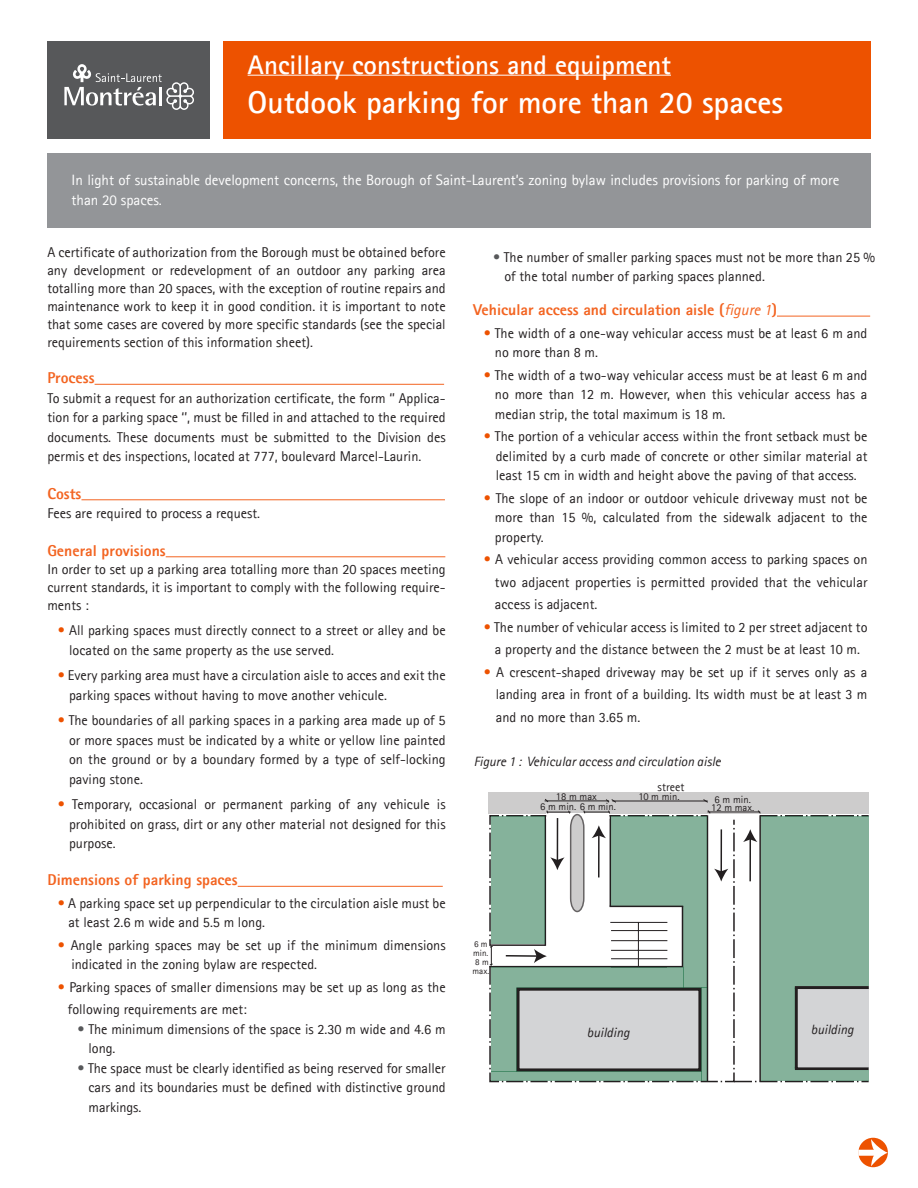
<style>
.page{position:relative;width:918px;height:1188px;background:#fff}
.page>*{position:absolute;margin:0;border:0;box-sizing:border-box;transform-origin:0 0}
.t1{font:700 31.5px "Agfa Rotis Sans Serif";color:#fff}
.t2{font:700 27px "Agfa Rotis Sans Serif";color:#fff}
.t3{font:800 15.75px "Agfa Rotis Sans Serif";color:#f36421}
.t4{font:15px/19.5px "Agfa Rotis Sans Serif";letter-spacing:-.005em;color:#fff}
.t5{font:14.25px/19.5px "Agfa Rotis Sans Serif";color:#231f20;text-align:justify}
.t6{font:italic 13.5px "Agfa Rotis Sans Serif";color:#231f20}
.t7{font:12px "Agfa Rotis Sans Serif";color:#231f20}
.t8{font:10.5px/7.5px "Agfa Rotis Sans Serif";color:#231f20;text-align:center}
.t9{font:9px/9px "Agfa Rotis Sans Serif";color:#231f20;text-align:center}
.s1{color:#ed5200}
.s2{color:#57585a}
.s3{font-weight:400;font-style:italic}
</style>
<div class="page">
<div style="left:223px;top:41px;width:648px;height:97px;background:#ed5200"></div>
<div style="left:47px;top:153px;width:824px;height:74px;background:#939598"></div>
<hr style="left:95px;top:384px;width:349px;height:1px;background:#f36421">
<hr style="left:81px;top:500px;width:364px;height:1px;background:#f36421">
<hr style="left:166px;top:557px;width:279px;height:1px;background:#f36421">
<hr style="left:248px;top:75px;width:423px;height:1px;background:#fff">
<div style="left:47px;top:41px;width:163px;height:97px;background:#57585a"></div>
<svg style="left:64px;top:64px;width:130px;height:46px"></svg>
<div style="left:858px;top:1138px;width:30px;height:29px;background:#ed5200;border-radius:50%"></div>
<div style="left:858px;top:1150px;width:19px;height:6px;background:#fff"></div>
<svg style="left:871px;top:1139px;width:17px;height:27px"></svg>
<hr style="left:777px;top:316px;width:93px;height:1px;background:#f36421">
<hr style="left:238px;top:886px;width:205px;height:1px;background:#f36421">
<div style="left:488px;top:792px;width:381px;height:22px;background:#cdcccc"></div>
<hr style="left:545px;top:801px;width:64px;height:1px;background:#231f20">
<svg style="left:544px;top:799px;width:5px;height:4px"></svg>
<hr style="left:612px;top:801px;width:96px;height:1px;background:#231f20">
<svg style="left:702px;top:799px;width:6px;height:4px"></svg>
<svg style="left:605px;top:799px;width:12px;height:4px"></svg>
<svg style="left:489px;top:810px;width:380px;height:273px"></svg>
<hr style="left:610px;top:906px;width:73px;height:1px;background:#231f20">
<hr style="left:682px;top:906px;width:1px;height:61px;background:#231f20">
<h2 class="t2" style="left:248px;top:47px;width:425px">Ancillary constructions and equipment</h2>
<h1 class="t1" style="left:248px;top:82px;width:537px">Outdook parking for more than 20 spaces</h1>
<p class="t4" style="left:72px;top:170px;width:769px">In light of sustainable development concerns, the Borough of Saint-Laurent’s zoning bylaw includes provisions for parking of more than 20 spaces.</p>
<p class="t5" style="left:47px;top:243px;width:400px;line-height:18px">A certificate of authorization from the Borough must be obtained before any development or redevelopment of an outdoor any parking area totalling more than 20 spaces, with the exception of routine repairs and maintenance work to keep it in good condition. it is important to note that some cases are covered by more specific standards (see the special requirements section of this information sheet).</p>
<p class="t3" style="left:47px;top:368px;width:49px">Process</p>
<p class="t5" style="left:47px;top:388px;width:400px">To submit a request for an authorization certificate, the form ‘’ Applica&shy;tion for a parking space ‘’, must be filled in and attached to the required documents. These documents must be submitted to the Division des permis et des inspections, located at 777, boulevard Marcel-Laurin.</p>
<p class="t3" style="left:47px;top:483px;width:36px">Costs</p>
<p class="t5" style="left:47px;top:504px;width:214px">Fees are required to process a request.</p>
<p class="t3" style="left:47px;top:540px;width:120px">General provisions</p>
<p class="t5" style="left:47px;top:560px;width:400px;line-height:18px">In order to set up a parking area totalling more than 20 spaces meeting current standards, it is important to comply with the following require&shy;ments :</p>
<p class="t5" style="left:69px;top:621px;width:378px;text-indent:-11px"><span class="s1">•</span> All parking spaces must directly connect to a street or alley and be located on the same property as the use served.</p>
<p class="t5" style="left:69px;top:666px;width:378px;text-indent:-11px"><span class="s1">•</span> Every parking area must have a circulation aisle to acces and exit the parking spaces without having to move another vehicule.</p>
<p class="t5" style="left:69px;top:711px;width:378px;text-indent:-11px"><span class="s1">•</span> The boundaries of all parking spaces in a parking area made up of 5 or more spaces must be indicated by a white or yellow line painted on the ground or by a boundary formed by a type of self-locking paving stone.</p>
<p class="t5" style="left:69px;top:795px;width:378px;text-indent:-11px"><span class="s1">•</span> Temporary, occasional or permanent parking of any vehicule is prohibited on grass, dirt or any other material not designed for this purpose.</p>
<p class="t5" style="left:504px;top:247px;width:372px;text-indent:-11px"><span class="s2">•</span> The number of smaller parking spaces must not be more than 25 % of the total number of parking spaces planned.</p>
<p class="t3" style="left:473px;top:300px;width:305px">Vehicular access and circulation aisle (<span class="s3">figure 1</span>)</p>
<p class="t5" style="left:495px;top:323px;width:374px;text-indent:-11px"><span class="s1">•</span> The width of a one-way vehicular access must be at least 6 m and no more than 8 m.</p>
<p class="t5" style="left:495px;top:365px;width:374px;text-indent:-11px"><span class="s1">•</span> The width of a two-way vehicular access must be at least 6 m and no more than 12 m. However, when this vehicular access has a median strip, the total maximum is 18 m.</p>
<p class="t5" style="left:496px;top:426px;width:373px;text-indent:-12px"><span class="s1">•</span> The portion of a vehicular access within the front setback must be delimited by a curb made of concrete or other similar material at least 15 cm in width and height above the paving of that access.</p>
<p class="t5" style="left:495px;top:488px;width:374px;text-indent:-11px"><span class="s1">•</span> The slope of an indoor or outdoor vehicule driveway must not be more than 15 %, calculated from the sidewalk adjacent to the property.</p>
<p class="t5" style="left:495px;top:548px;width:374px;line-height:22.5px;text-indent:-11px"><span class="s1">•</span> A vehicular access providing common access to parking spaces on two adjacent properties is permitted provided that the vehicular access is adjacent.</p>
<p class="t5" style="left:484px;top:615px;width:385px;line-height:22.5px;text-align:center"><span class="s1">•</span> The number of vehicular access is limited to 2 per street adjacent to a property and the distance between the 2 must be at least 10 m.</p>
<p class="t5" style="left:496px;top:660px;width:373px;line-height:22.5px;text-indent:-12px"><span class="s1">•</span> A crescent-shaped driveway may be set up if it serves only as a landing area in front of a building. Its width must be at least 3 m and no more than 3.65 m.</p>
<p class="t6" style="left:474px;top:754px;width:249px">Figure 1 : Vehicular access and circulation aisle</p>
<p class="t7" style="left:658px;top:780px;width:28px">street</p>
<p class="t8" style="left:638px;top:793px;width:43px">10 m min.</p>
<p class="t8" style="left:556px;top:793px;width:43px">18 m max</p>
<p class="t8" style="left:711px;top:796px;width:45px">6 m min.<br>12 m max.</p>
<p class="t8" style="left:540px;top:803px;width:77px">6 m min. 6 m min.</p>
<p class="t3" style="left:47px;top:870px;width:192px">Dimensions of parking spaces</p>
<p class="t5" style="left:68px;top:893px;width:379px;text-indent:-11px"><span class="s1">•</span> A parking space set up perpendicular to the circulation aisle must be at least 2.6 m wide and 5.5 m long.</p>
<p class="t5" style="left:71px;top:935px;width:376px;text-indent:-14px"><span class="s1">•</span> Angle parking spaces may be set up if the minimum dimensions indicated in the zoning bylaw are respected.</p>
<p class="t5" style="left:68px;top:976px;width:379px;line-height:22.5px;text-indent:-10px"><span class="s1">•</span> Parking spaces of smaller dimensions may be set up as long as the following requirements are met:</p>
<p class="t5" style="left:89px;top:1019px;width:359px;text-indent:-11px"><span class="s2">•</span> The minimum dimensions of the space is 2.30 m wide and 4.6 m long.</p>
<p class="t5" style="left:89px;top:1058px;width:359px;text-indent:-11px"><span class="s2">•</span> The space must be clearly identified as being reserved for smaller cars and its boundaries must be defined with distinctive ground markings.</p>
<p class="t9" style="left:473px;top:939px;width:18px">6 m min.<br>8 m max.</p>
<p class="t6" style="left:587px;top:1024px;width:44px">building</p>
<p class="t6" style="left:811px;top:1021px;width:44px">building</p>
</div>
